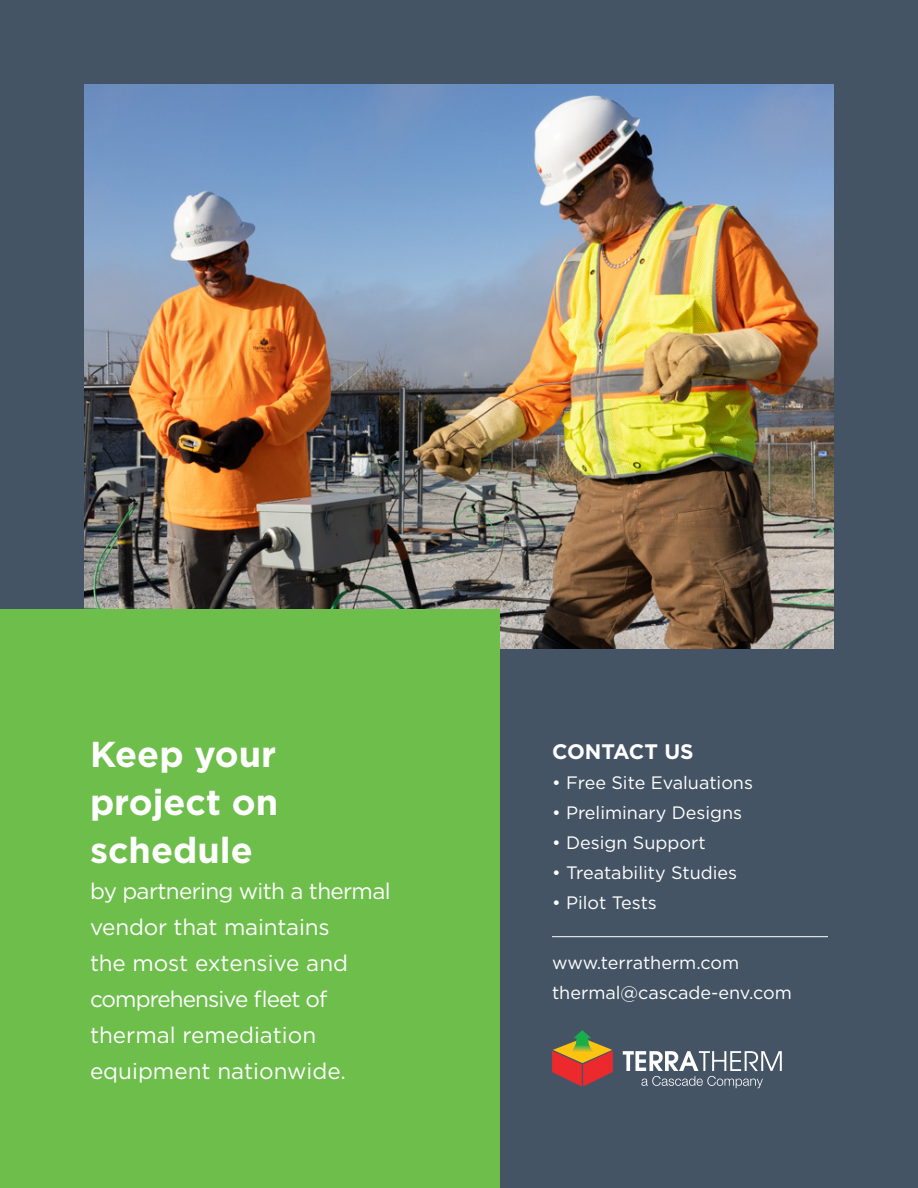
<style>
.page{position:relative;width:918px;height:1188px;background:#445465}
.page>*{position:absolute;margin:0;border:0;box-sizing:border-box;transform-origin:0 0}
.t1{font:700 36px/48px "Gotham";color:#fff;text-align:justify}
.t2{font:22.5px/36px "Gotham";letter-spacing:-.01em;color:#fff}
.t3{font:700 21px "Gotham";color:#fff}
.t4{font:18px "Gotham";color:#fff}
</style>
<div class="page">
<img style="left:84px;top:84px;width:750px;height:565px">
<div style="left:0;top:609px;width:500px;height:579px;background:#6dbe4b"></div>
<hr style="left:552px;top:936px;width:276px;height:1px;background:#fff">
<svg style="left:552px;top:1030px;width:61px;height:56px"></svg>
<svg style="left:623px;top:1051px;width:159px;height:37px"></svg>
<p class="t1" style="left:90px;top:730px;width:190px">Keep your project on schedule</p>
<p class="t2" style="left:90px;top:873px;width:302px">by partnering with a thermal vendor that maintains<br>the most extensive and comprehensive fleet of thermal remediation equipment nationwide.</p>
<p class="t3" style="left:552px;top:738px;width:143px">CONTACT US</p>
<p class="t4" style="left:552px;top:771px;width:202px">• Free Site Evaluations</p>
<p class="t4" style="left:552px;top:801px;width:192px">• Preliminary Designs</p>
<p class="t4" style="left:552px;top:831px;width:155px">• Design Support</p>
<p class="t4" style="left:552px;top:861px;width:187px">• Treatability Studies</p>
<p class="t4" style="left:552px;top:891px;width:106px">• Pilot Tests</p>
<p class="t4" style="left:552px;top:951px;width:189px">www.terratherm.com</p>
<p class="t4" style="left:552px;top:981px;width:241px">thermal@cascade-env.com</p>
</div>
